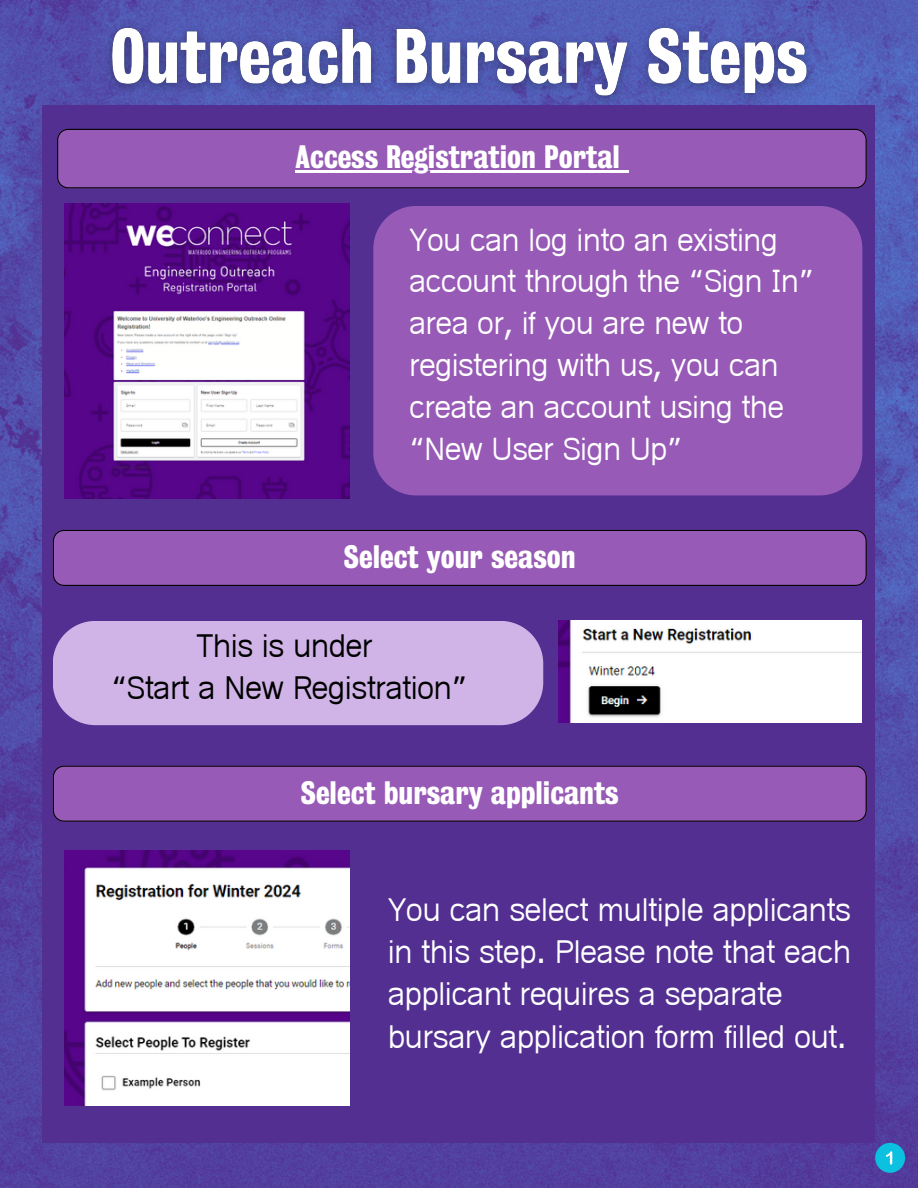
<style>
.page{position:relative;width:918px;height:1188px;background:#fff}
.page>*{position:absolute;margin:0;border:0;box-sizing:border-box;transform-origin:0 0}
.t1{font:30.9px/42.5px "Hanuman";color:#fff}
.t2{font:30.9px "Hanuman";color:#000}
.t3{font:30.3px/41.8px "Hanuman";color:#fff}
.t4{font:29.55px "Bureau Grot Three Seven";color:#fff}
.s1{font-family:"Noto Sans Gurmukhi"}
</style>
<div class="page">
<img style="left:0;top:0;width:918px;height:1188px">
<div style="left:43px;top:105px;width:832px;height:1038px;background:#522f91"></div>
<div style="left:373px;top:206px;width:489px;height:289px;background:#975ab6;border-radius:43px"></div>
<div style="left:57px;top:129px;width:810px;height:59px;background:#975ab6"></div>
<hr style="left:296px;top:170px;width:324px;height:3px;background:#fff">
<svg style="left:620px;top:170px;width:8px;height:3px"></svg>
<img style="left:65px;top:203px;width:285px;height:296px">
<div style="left:53px;top:530px;width:814px;height:56px;background:#975ab6"></div>
<img style="left:558px;top:621px;width:304px;height:102px">
<div style="left:53px;top:766px;width:814px;height:56px;background:#975ab6"></div>
<img style="left:65px;top:850px;width:285px;height:256px">
<div style="left:53px;top:621px;width:490px;height:104px;background:#d0b4e7;border-radius:43px"></div>
<div style="left:875px;top:1143px;width:30px;height:30px;background:#0cc0df;border-radius:50%"></div>
<svg style="left:886px;top:1151px;width:6px;height:14px"></svg>
<img style="left:95px;top:13px;width:729px;height:92px">
<p class="t4" style="left:296px;top:140px;width:326px">Access Registration Portal</p>
<p class="t3" style="left:409px;top:222px;width:406px">You can log into an existing account through the <span class="s1">“</span>Sign In<span class="s1">” </span>area or, if you are new to registering with us, you can create an account using the <span class="s1">“</span>New User Sign Up<span class="s1">”</span></p>
<p class="t4" style="left:344px;top:540px;width:233px">Select your season</p>
<p class="t2" style="left:197px;top:627px;width:177px">This is under</p>
<p class="t2" style="left:111px;top:669px;width:357px"><span class="s1">“</span>Start a New Registration<span class="s1">”</span></p>
<p class="t4" style="left:301px;top:776px;width:319px">Select bursary applicants</p>
<p class="t1" style="left:388px;top:892px;width:464px">You can select multiple applicants in this step. Please note that each applicant requires a separate bursary application form filled out.</p>
</div>
